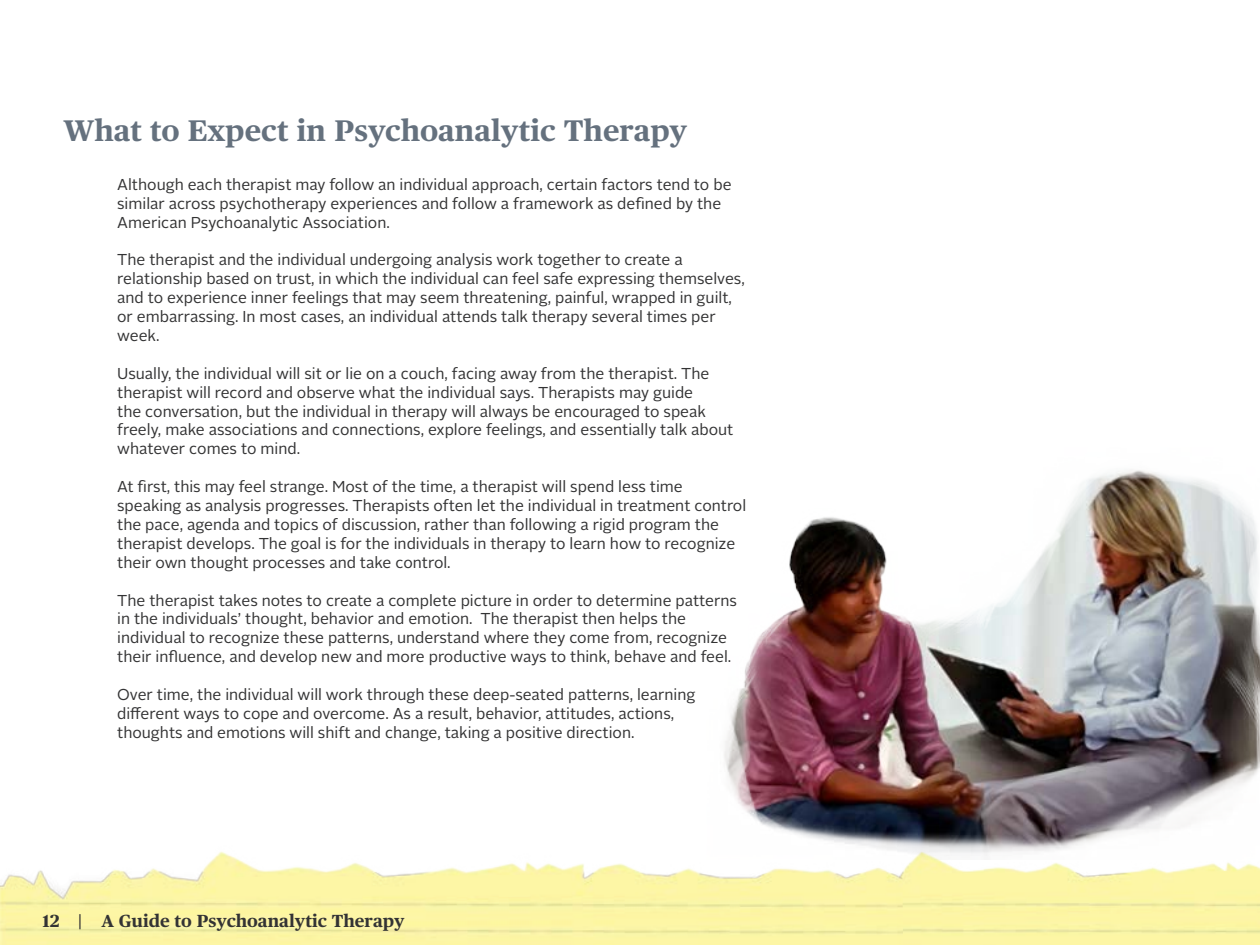
<style>
.page{position:relative;width:1260px;height:945px;background:#fff}
.page>*{position:absolute;margin:0;border:0;box-sizing:border-box;transform-origin:0 0}
.t1{font:700 29.75px "Publico Text";color:#65717e}
.t2{font:700 17.5px "Publico Text";color:#333334}
.t3{font:15.75px/18.9px "Alright Sans";color:#333334}
</style>
<div class="page">
<img style="left:904px;top:860px;width:356px;height:85px">
<img style="left:0;top:851px;width:904px;height:94px">
<img style="left:687px;top:470px;width:573px;height:390px">
<h1 class="t1" style="left:63px;top:113px;width:626px">What to Expect in Psychoanalytic Therapy</h1>
<p class="t3" style="left:117px;top:175px;width:616px">Although each therapist may follow an individual approach, certain factors tend to be similar across psychotherapy experiences and follow a framework as defined by the<br>American Psychoanalytic Association.</p>
<p class="t3" style="left:117px;top:251px;width:629px">The therapist and the individual undergoing analysis work together to create a relationship based on trust, in which the individual can feel safe expressing themselves, and to experience inner feelings that may seem threatening, painful, wrapped in guilt, or embarrassing. In most cases, an individual attends talk therapy several times per week.</p>
<p class="t3" style="left:117px;top:364px;width:618px">Usually, the individual will sit or lie on a couch, facing away from the therapist. The therapist will record and observe what the individual says. Therapists may guide<br>the conversation, but the individual in therapy will always be encouraged to speak freely, make associations and connections, explore feelings, and essentially talk about whatever comes to mind.</p>
<p class="t3" style="left:117px;top:477px;width:631px">At first, this may feel strange. Most of the time, a therapist will spend less time speaking as analysis progresses. Therapists often let the individual in treatment control the pace, agenda and topics of discussion, rather than following a rigid program the therapist develops. The goal is for the individuals in therapy to learn how to recognize their own thought processes and take control.</p>
<p class="t3" style="left:117px;top:591px;width:621px">The therapist takes notes to create a complete picture in order to determine patterns in the individuals’ thought, behavior and emotion. The therapist then helps the individual to recognize these patterns, understand where they come from, recognize their influence, and develop new and more productive ways to think, behave and feel.</p>
<p class="t3" style="left:117px;top:685px;width:580px">Over time, the individual will work through these deep-seated patterns, learning different ways to cope and overcome. As a result, behavior, attitudes, actions, thoughts and emotions will shift and change, taking a positive direction.</p>
<p class="t2" style="left:43px;top:911px;width:363px">12 | A Guide to Psychoanalytic Therapy</p>
</div>
